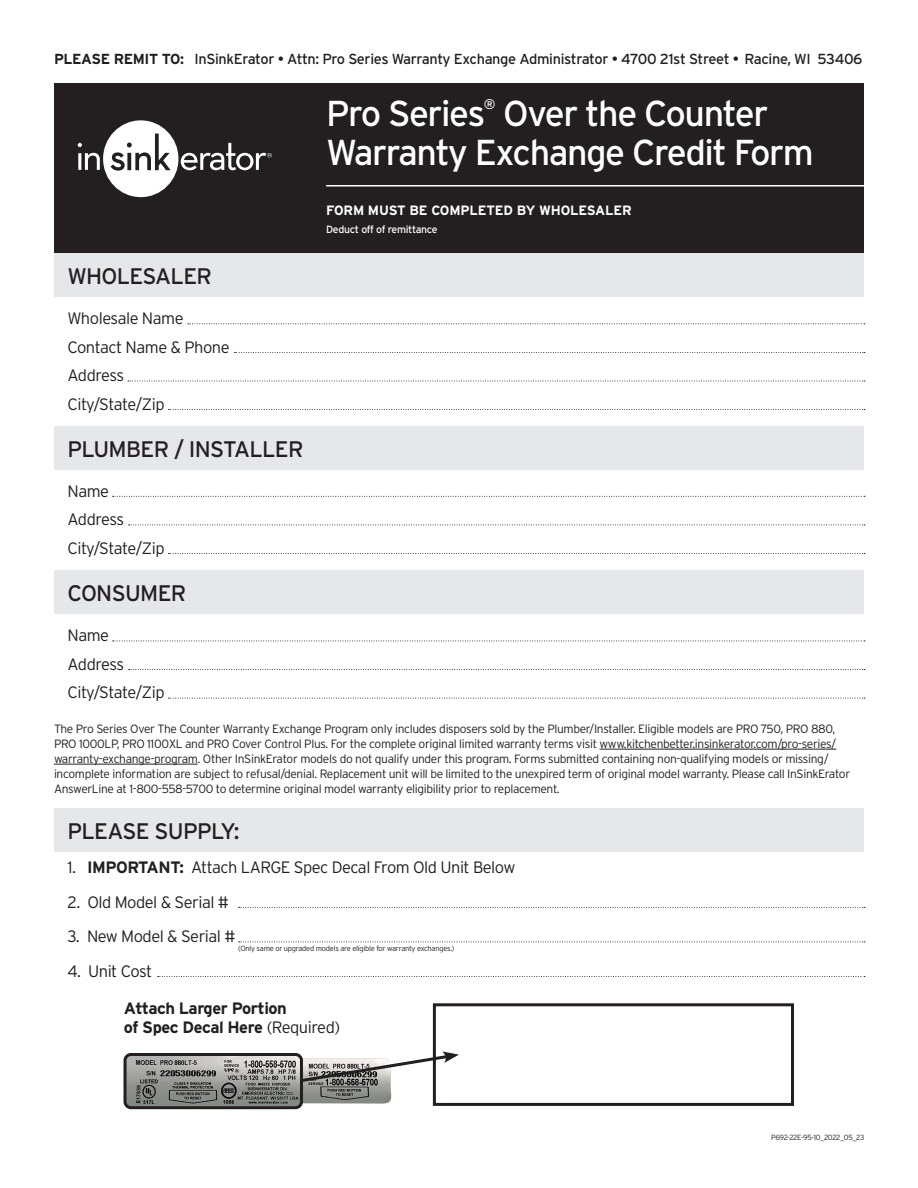
<style>
.page{position:relative;width:918px;height:1188px;background:#fff}
.page>*{position:absolute;margin:0;border:0;box-sizing:border-box;transform-origin:0 0}
.t1{font:36px/39px "Interstate";letter-spacing:-.04em;color:#fff}
.t2{font:22.5px "Interstate";letter-spacing:-.03em;color:#231f20}
.t3{font:300 16.5px "Interstate";letter-spacing:-.03em;color:#231f20}
.t4{font:700 16.5px "Interstate";letter-spacing:-.03em;color:#231f20}
.t5{font:14.55px "Interstate";letter-spacing:-.025em;color:#231f20}
.t6{font:13.95px "Interstate";color:#fff}
.t7{font:700 13.5px "Interstate";letter-spacing:-.01em;color:#fff}
.t8{font:300 12px/15px "Interstate";letter-spacing:-.03em;color:#231f20}
.t9{font:10.5px "Interstate";letter-spacing:-.03em;color:#fff}
.t10{font:300 7.5px "Interstate";letter-spacing:-.03em;color:#231f20}
.t11{font:300 7.5px "Interstate";letter-spacing:-.05em;color:#231f20}
.s1{font-weight:700}
.s2{font-weight:300}
</style>
<div class="page">
<div style="left:54px;top:83px;width:810px;height:171px;background:#231f20"></div>
<svg style="left:78px;top:120px;width:194px;height:77px"></svg>
<div style="left:54px;top:254px;width:810px;height:43px;background:#e6e7e9"></div>
<div style="left:54px;top:426px;width:810px;height:43px;background:#e6e7e9"></div>
<div style="left:54px;top:571px;width:810px;height:43px;background:#e6e7e9"></div>
<div style="left:54px;top:808px;width:810px;height:44px;background:#e6e7e9"></div>
<hr style="left:600px;top:749px;width:236px;height:1px;background:#231f20">
<hr style="left:54px;top:764px;width:144px;height:1px;background:#231f20">
<hr style="left:326px;top:185px;width:552px;height:2px;background:#fff">
<svg style="left:188px;top:323px;width:677px;height:1px"></svg>
<svg style="left:113px;top:496px;width:752px;height:1px"></svg>
<svg style="left:234px;top:352px;width:631px;height:1px"></svg>
<svg style="left:129px;top:525px;width:736px;height:1px"></svg>
<svg style="left:128px;top:381px;width:737px;height:1px"></svg>
<svg style="left:168px;top:553px;width:697px;height:1px"></svg>
<svg style="left:168px;top:409px;width:697px;height:1px"></svg>
<svg style="left:113px;top:641px;width:752px;height:1px"></svg>
<svg style="left:129px;top:669px;width:736px;height:1px"></svg>
<svg style="left:168px;top:698px;width:697px;height:1px"></svg>
<svg style="left:158px;top:976px;width:707px;height:1px"></svg>
<svg style="left:239px;top:942px;width:626px;height:1px"></svg>
<svg style="left:239px;top:907px;width:626px;height:1px"></svg>
<img style="left:123px;top:1053px;width:269px;height:56px">
<div style="left:124px;top:1053px;width:179px;height:56px;border:3px solid #231f20;border-radius:6px"></div>
<div style="left:433px;top:1003px;width:361px;height:103px;border:3px solid #231f20"></div>
<svg style="left:299px;top:1051px;width:160px;height:33px"></svg>
<p class="t5" style="left:54px;top:50px;width:810px"><span class="s1">PLEASE REMIT TO:</span> InSinkErator • Attn: Pro Series Warranty Exchange Administrator • 4700 21st Street • Racine, WI 53406</p>
<p class="t1" style="left:326px;top:94px;width:161px">Pro Series</p>
<p class="t6" style="left:484px;top:97px;width:13px">®</p>
<p class="t1" style="left:326px;top:94px;width:489px;text-indent:177px">Over the Counter<br>Warranty Exchange Credit Form</p>
<p class="t2" style="left:68px;top:264px;width:146px">WHOLESALER</p>
<p class="t3" style="left:68px;top:309px;width:118px">Wholesale Name</p>
<p class="t3" style="left:68px;top:338px;width:164px">Contact Name &amp; Phone</p>
<p class="t3" style="left:68px;top:366px;width:58px">Address</p>
<p class="t3" style="left:68px;top:395px;width:99px">City/State/Zip</p>
<p class="t2" style="left:68px;top:436px;width:238px">PLUMBER / INSTALLER</p>
<p class="t3" style="left:68px;top:482px;width:43px">Name</p>
<p class="t3" style="left:68px;top:510px;width:58px">Address</p>
<p class="t3" style="left:68px;top:539px;width:99px">City/State/Zip</p>
<p class="t2" style="left:68px;top:581px;width:121px">CONSUMER</p>
<p class="t3" style="left:68px;top:626px;width:43px">Name</p>
<p class="t3" style="left:68px;top:655px;width:58px">Address</p>
<p class="t3" style="left:68px;top:683px;width:99px">City/State/Zip</p>
<p class="t7" style="left:326px;top:203px;width:307px">FORM MUST BE COMPLETED BY WHOLESALER</p>
<p class="t9" style="left:326px;top:223px;width:113px">Deduct off of remittance</p>
<p class="t8" style="left:54px;top:721px;width:798px">The Pro Series Over The Counter Warranty Exchange Program only includes disposers sold by the Plumber/Installer. Eligible models are PRO 750, PRO 880, PRO 1000LP, PRO 1100XL and PRO Cover Control Plus. For the complete original limited warranty terms visit www.kitchenbetter.insinkerator.com/pro-series/ warranty-exchange-program. Other InSinkErator models do not qualify under this program. Forms submitted containing non-qualifying models or missing/ incomplete information are subject to refusal/denial. Replacement unit will be limited to the unexpired term of original model warranty. Please call InSinkErator AnswerLine at 1-800-558-5700 to determine original model warranty eligibility prior to replacement.</p>
<p class="t2" style="left:68px;top:818px;width:174px">PLEASE SUPPLY:</p>
<p class="t3" style="left:68px;top:858px;width:449px">1. <span class="s1">IMPORTANT:</span> Attach LARGE Spec Decal From Old Unit Below</p>
<p class="t3" style="left:68px;top:893px;width:163px">2. Old Model &amp; Serial #</p>
<p class="t3" style="left:68px;top:927px;width:170px">3. New Model &amp; Serial #</p>
<p class="t3" style="left:68px;top:962px;width:86px">4. Unit Cost</p>
<p class="t4" style="left:124px;top:999px;width:164px">Attach Larger Portion</p>
<p class="t4" style="left:124px;top:1018px;width:218px">of Spec Decal Here <span class="s2">(Required)</span></p>
<p class="t10" style="left:238px;top:944px;width:218px">(Only same or upgraded models are eligible for warranty exchanges.)</p>
<p class="t11" style="left:771px;top:1133px;width:95px">P692-22E-95-10_2022_05_23</p>
</div>
